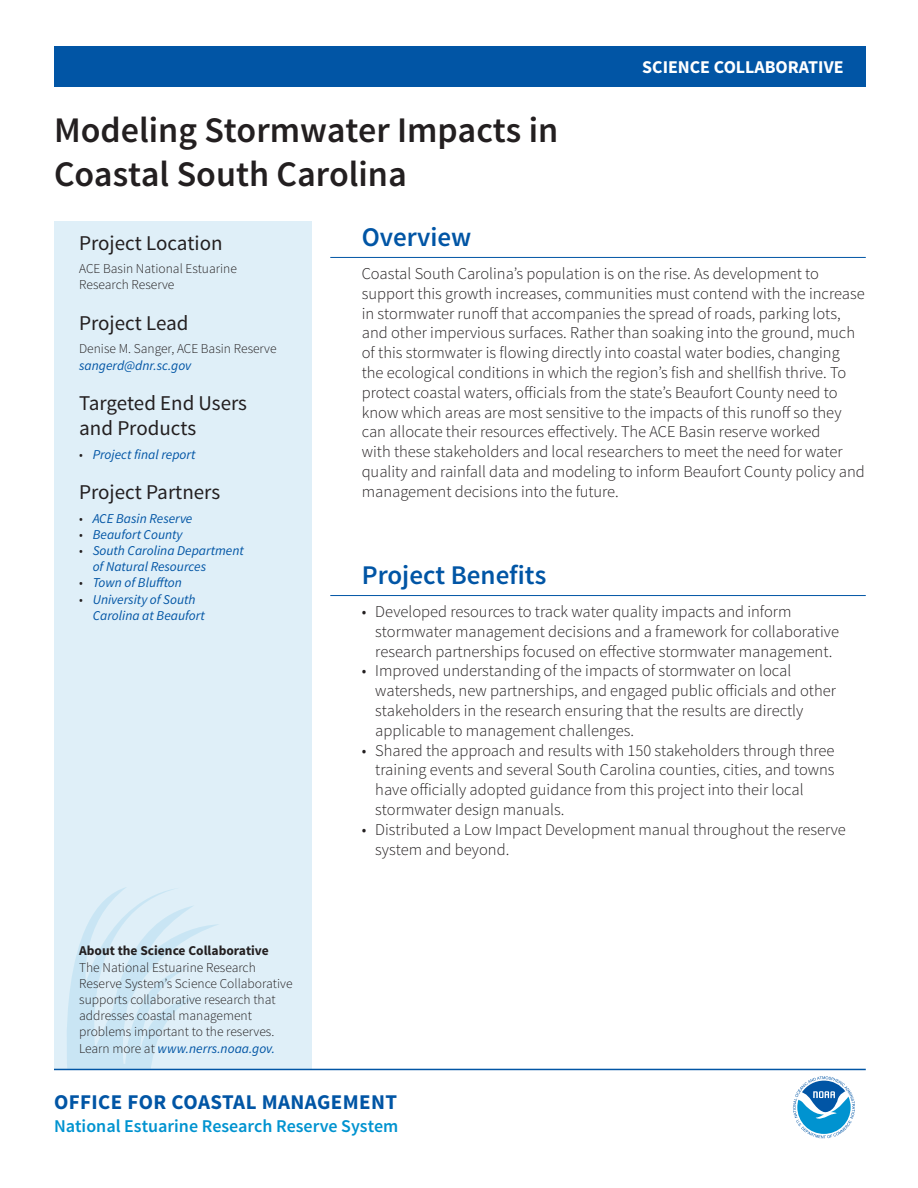
<style>
.page{position:relative;width:918px;height:1188px;background:#fff}
.page>*{position:absolute;margin:0;border:0;box-sizing:border-box;transform-origin:0 0}
.t1{font:600 36px/43.2px "Source Sans Pro";color:#231f20}
.t2{font:600 27px "Source Sans Pro";color:#0155a5}
.h2_side{font:21px/25.2px "Source Sans Pro";color:#231f20}
.ocm{font:700 21px "Source Sans Pro";letter-spacing:.02em;color:#0155a5}
.nerrs{font:600 18px "Source Sans Pro";color:#0093d0}
.title_header{font:700 18px "Source Sans Pro";color:#fff}
.t3{font:300 16.5px/19.8px "Source Sans Pro";color:#231f20}
.p_side{font:300 13.5px/16.2px "Source Sans Pro";color:#231f20}
.t4{font:italic 13.5px/16.2px "Source Sans Pro";color:#0155a5}
.p_side-2{font:700 13.5px "Source Sans Pro";color:#231f20}
.s1{font-weight:400;font-style:italic;color:#0155a5}
.s2{font-weight:300;font-style:normal;color:#231f20}
</style>
<div class="page">
<div style="left:54px;top:46px;width:812px;height:41px;background:#0155a5"></div>
<hr style="left:330px;top:257px;width:536px;height:1px;background:#0155a5">
<hr style="left:330px;top:595px;width:536px;height:1px;background:#0155a5">
<div style="left:54px;top:221px;width:258px;height:848px;background:#dfeff8"></div>
<svg style="left:65px;top:887px;width:155px;height:182px"></svg>
<hr style="left:54px;top:1069px;width:812px;height:1px;background:#0155a5">
<svg style="left:793px;top:1076px;width:62px;height:62px"></svg>
<p class="t1" style="left:54px;top:110px;width:506px">Modeling Stormwater Impacts in<br>Coastal South Carolina</p>
<p class="title_header" style="left:642px;top:55px;width:203px">SCIENCE COLLABORATIVE</p>
<p class="h2_side" style="left:79px;top:230px;width:145px">Project Location</p>
<p class="p_side" style="left:79px;top:261px;width:159px">ACE Basin National Estuarine<br>Research Reserve</p>
<p class="h2_side" style="left:79px;top:310px;width:111px">Project Lead</p>
<p class="p_side" style="left:79px;top:341px;width:199px">Denise M. Sanger, ACE Basin Reserve <span class="s1">sangerd@dnr.sc.gov</span></p>
<p class="h2_side" style="left:79px;top:391px;width:169px">Targeted End Users and Products</p>
<p class="t4" style="left:79px;top:446px;width:118px"><span class="s2">•</span> Project final report</p>
<p class="h2_side" style="left:79px;top:480px;width:142px">Project Partners</p>
<p class="t4" style="left:79px;top:510px;width:115px"><span class="s2">•</span> ACE Basin Reserve</p>
<p class="t4" style="left:79px;top:526px;width:105px"><span class="s2">•</span> Beaufort County</p>
<p class="t4" style="left:93px;top:542px;width:153px;text-indent:-14px"><span class="s2">•</span> South Carolina Department of Natural Resources</p>
<p class="t4" style="left:79px;top:575px;width:104px"><span class="s2">•</span> Town of Bluffton</p>
<p class="t4" style="left:93px;top:591px;width:114px;text-indent:-14px"><span class="s2">•</span> University of South<br>Carolina at Beaufort</p>
<p class="p_side-2" style="left:79px;top:942px;width:191px">About the Science Collaborative</p>
<p class="p_side" style="left:79px;top:959px;width:215px">The National Estuarine Research Reserve System’s Science Collaborative supports collaborative research that addresses coastal management problems important to the reserves.<br>Learn more at <span class="s1">www.nerrs.noaa.gov.</span></p>
<p class="t2" style="left:362px;top:220px;width:111px">Overview</p>
<p class="t3" style="left:362px;top:264px;width:505px">Coastal South Carolina’s population is on the rise. As development to support this growth increases, communities must contend with the increase in stormwater runoff that accompanies the spread of roads, parking lots, and other impervious surfaces. Rather than soaking into the ground, much of this stormwater is flowing directly into coastal water bodies, changing the ecological conditions in which the region’s fish and shellfish thrive. To protect coastal waters, officials from the state’s Beaufort County need to know which areas are most sensitive to the impacts of this runoff so they can allocate their resources effectively. The ACE Basin reserve worked<br>with these stakeholders and local researchers to meet the need for water quality and rainfall data and modeling to inform Beaufort County policy and management decisions into the future.</p>
<p class="t2" style="left:362px;top:558px;width:186px">Project Benefits</p>
<p class="t3" style="left:375px;top:602px;width:465px;text-indent:-14px">• Developed resources to track water quality impacts and inform stormwater management decisions and a framework for collaborative research partnerships focused on effective stormwater management.</p>
<p class="t3" style="left:375px;top:661px;width:462px;text-indent:-14px">• Improved understanding of the impacts of stormwater on local watersheds, new partnerships, and engaged public officials and other stakeholders in the research ensuring that the results are directly applicable to management challenges.</p>
<p class="t3" style="left:375px;top:740px;width:461px;text-indent:-14px">• Shared the approach and results with 150 stakeholders through three training events and several South Carolina counties, cities, and towns have officially adopted guidance from this project into their local stormwater design manuals.</p>
<p class="t3" style="left:375px;top:820px;width:472px;text-indent:-14px">• Distributed a Low Impact Development manual throughout the reserve system and beyond.</p>
<p class="ocm" style="left:54px;top:1088px;width:345px">OFFICE FOR COASTAL MANAGEMENT</p>
<p class="nerrs" style="left:54px;top:1115px;width:346px">National Estuarine Research Reserve System</p>
</div>
